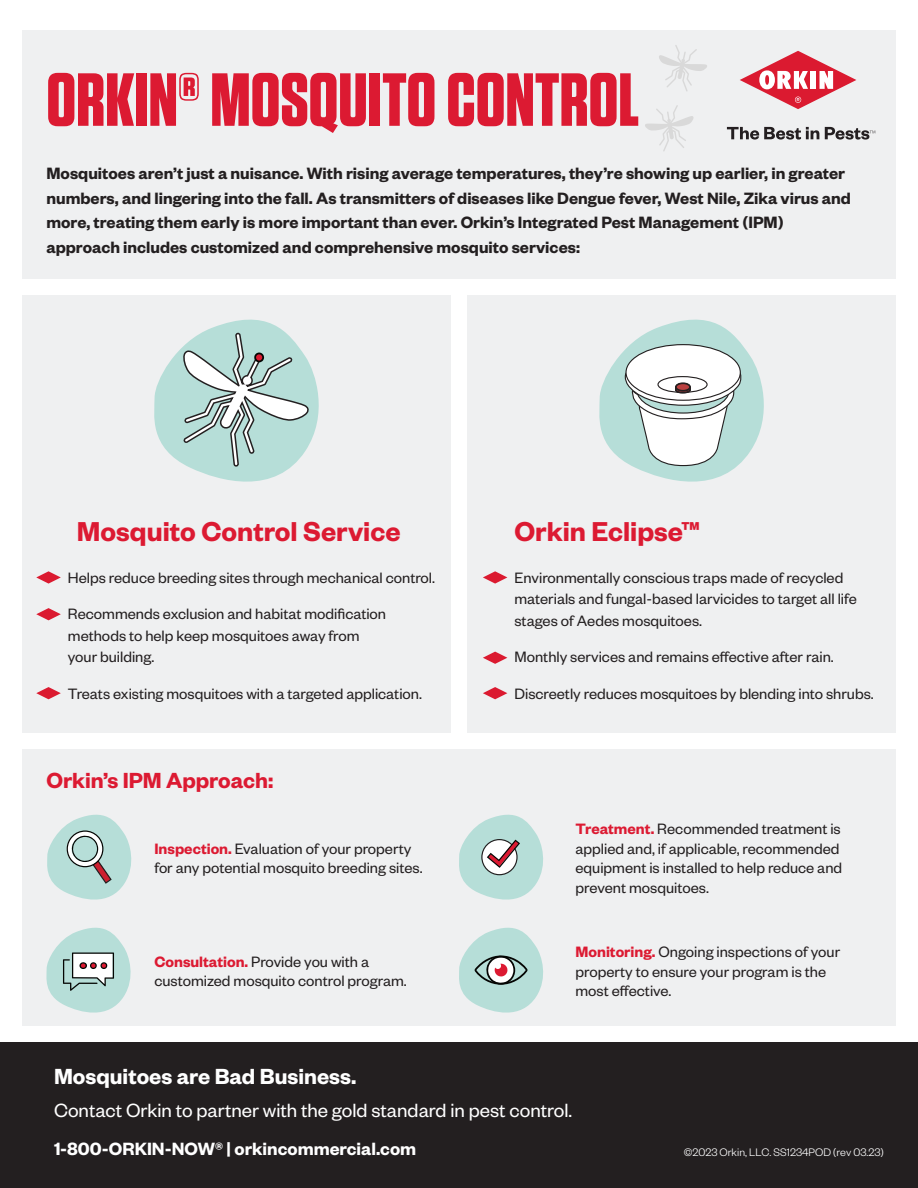
<style>
.page{position:relative;width:918px;height:1188px;background:#fff}
.page>*{position:absolute;margin:0;border:0;box-sizing:border-box;transform-origin:0 0}
.t1{font:700 75px "Tungsten";color:#dc1a32}
.t2{font:600 30px "Founders Grotesk";color:#dc1a32}
.t3{font:600 24px "Founders Grotesk";color:#fff}
.t4{font:600 24px "Founders Grotesk";color:#dc1a32}
.t5{font:21px "Founders Grotesk";color:#fff}
.t6{font:600 19.5px "Founders Grotesk";color:#fff}
.t7{font:600 18px/24.6px "Founders Grotesk";color:#231f20}
.t8{font:16.5px/19.8px "Founders Grotesk";color:#231f20}
.t9{font:300 12px "Founders Grotesk";color:#fff}
.s1{font-weight:600;color:#dc1a32}
</style>
<div class="page">
<div style="left:467px;top:295px;width:429px;height:437px;background:#eff0f1"></div>
<div style="left:22px;top:30px;width:874px;height:249px;background:#eff0f1"></div>
<div style="left:22px;top:749px;width:874px;height:277px;background:#eff0f1"></div>
<svg style="left:740px;top:51px;width:116px;height:58px"></svg>
<svg style="left:727px;top:127px;width:92px;height:13px"></svg>
<svg style="left:825px;top:127px;width:50px;height:13px"></svg>
<svg style="left:645px;top:105px;width:49px;height:46px"></svg>
<svg style="left:659px;top:45px;width:48px;height:46px"></svg>
<div style="left:0;top:1042px;width:918px;height:146px;background:#231f20"></div>
<svg style="left:47px;top:814px;width:85px;height:86px"></svg>
<svg style="left:46px;top:927px;width:85px;height:86px"></svg>
<svg style="left:459px;top:814px;width:84px;height:86px"></svg>
<svg style="left:459px;top:927px;width:84px;height:86px"></svg>
<div style="left:22px;top:295px;width:429px;height:437px;background:#eff0f1"></div>
<svg style="left:36px;top:687px;width:25px;height:12px"></svg>
<svg style="left:36px;top:608px;width:25px;height:12px"></svg>
<svg style="left:36px;top:571px;width:25px;height:13px"></svg>
<svg style="left:483px;top:687px;width:24px;height:12px"></svg>
<svg style="left:483px;top:652px;width:24px;height:12px"></svg>
<svg style="left:483px;top:571px;width:24px;height:13px"></svg>
<svg style="left:154px;top:319px;width:165px;height:163px"></svg>
<svg style="left:599px;top:319px;width:165px;height:163px"></svg>
<div style="left:676px;top:383px;width:14px;height:8px;background:#ba4040;border-radius:50%"></div>
<div style="left:675px;top:382px;width:16px;height:10px;border:1px solid #231f20;border-radius:50%"></div>
<div style="left:676px;top:383px;width:14px;height:8px;border:1px solid #231f20;border-radius:50%"></div>
<h1 class="t1" style="left:46px;top:60px;width:594px">ORKIN® MOSQUITO CONTROL</h1>
<p class="t7" style="left:46px;top:160px;width:806px">Mosquitoes aren’t just a nuisance. With rising average temperatures, they’re showing up earlier, in greater numbers, and lingering into the fall. As transmitters of diseases like Dengue fever, West Nile, Zika virus and more, treating them early is more important than ever. Orkin’s Integrated Pest Management (IPM) approach includes customized and comprehensive mosquito services:</p>
<h2 class="t2" style="left:77px;top:513px;width:325px">Mosquito Control Service</h2>
<h2 class="t2" style="left:514px;top:513px;width:188px">Orkin Eclipse™</h2>
<p class="t8" style="left:68px;top:567px;width:369px">Helps reduce breeding sites through mechanical control.</p>
<p class="t8" style="left:68px;top:602px;width:320px;line-height:21.6px">Recommends exclusion and habitat modification methods to help keep mosquitoes away from your building.</p>
<p class="t8" style="left:68px;top:683px;width:356px">Treats existing mosquitoes with a targeted application.</p>
<p class="t8" style="left:514px;top:566px;width:344px;line-height:21.6px">Environmentally conscious traps made of recycled materials and fungal-based larvicides to target all life stages of Aedes mosquitoes.</p>
<p class="t8" style="left:514px;top:646px;width:321px">Monthly services and remains effective after rain.</p>
<p class="t8" style="left:514px;top:683px;width:361px">Discreetly reduces mosquitoes by blending into shrubs.</p>
<h3 class="t4" style="left:46px;top:765px;width:228px">Orkin’s IPM Approach:</h3>
<p class="t8" style="left:154px;top:838px;width:270px"><span class="s1">Inspection.</span> Evaluation of your property for any potential mosquito breeding sites.</p>
<p class="t8" style="left:154px;top:951px;width:254px"><span class="s1">Consultation.</span> Provide you with a customized mosquito control program.</p>
<p class="t8" style="left:576px;top:818px;width:268px"><span class="s1">Treatment.</span> Recommended treatment is applied and, if applicable, recommended equipment is installed to help reduce and prevent mosquitoes.</p>
<p class="t8" style="left:576px;top:941px;width:266px"><span class="s1">Monitoring.</span> Ongoing inspections of your property to ensure your program is the most effective.</p>
<h3 class="t3" style="left:54px;top:1062px;width:304px">Mosquitoes are Bad Business.</h3>
<p class="t5" style="left:54px;top:1097px;width:520px">Contact Orkin to partner with the gold standard in pest control.</p>
<p class="t6" style="left:54px;top:1136px;width:364px">1-800-ORKIN-NOW® | orkincommercial.com</p>
<p class="t9" style="left:684px;top:1145px;width:202px">©2023 Orkin, LLC. SS1234POD (rev 03.23)</p>
</div>
